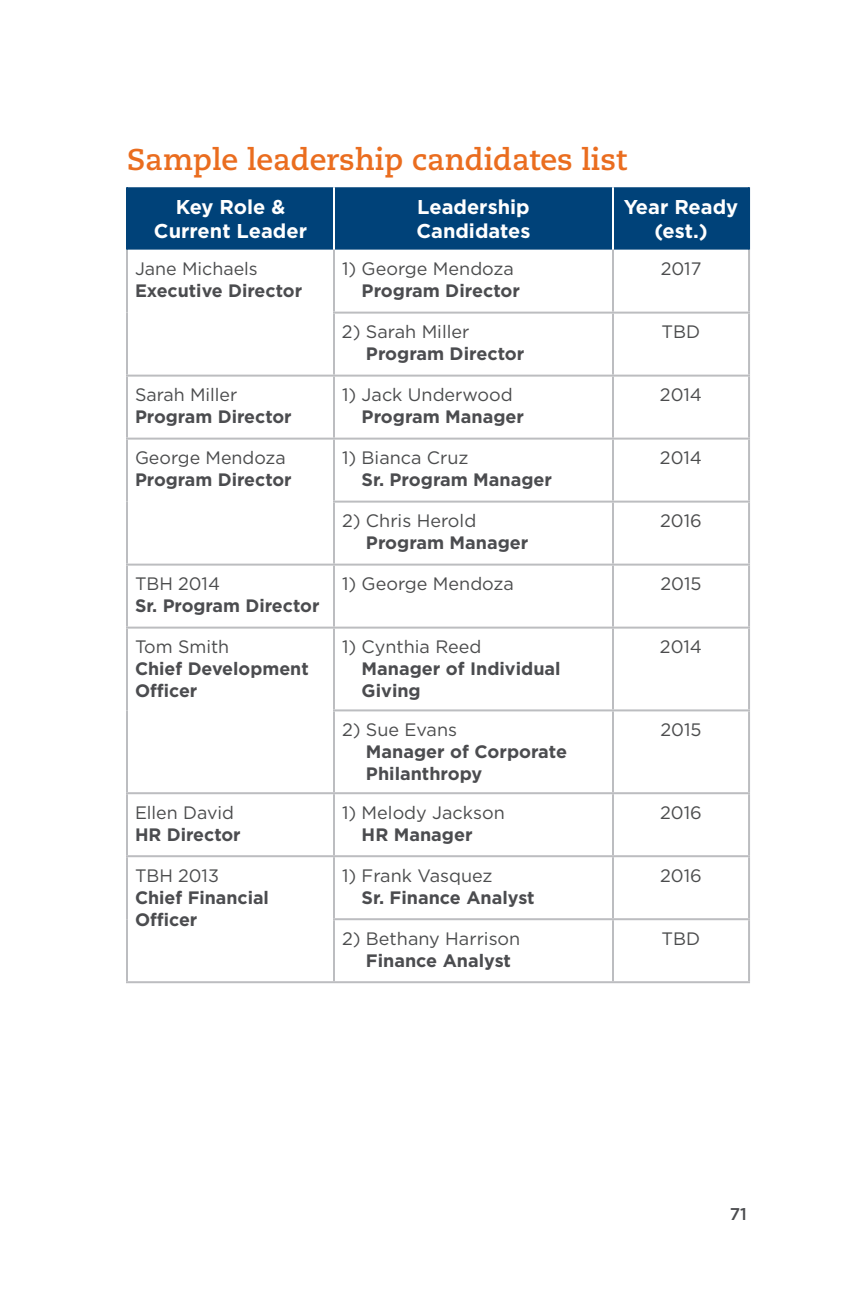
<style>
.page{position:relative;width:864px;height:1296px;background:#fff}
.page>*{position:absolute;margin:0;border:0;box-sizing:border-box;transform-origin:0 0}
.t1{font:700 30px "Caecilia LT Std";color:#ea6d1f}
.t2{font:700 20px/24px "Gotham";color:#fff;text-align:center}
.t3{font:700 18px/22px "Gotham";color:#4b4c4f}
.t4{font:18px/22px "Gotham";color:#4b4c4d}
.t5{font:500 17px "Gotham";color:#4b4c4f}
.s1{font-weight:400;color:#4b4c4d}
.s2{font-weight:700;color:#4b4c4f}
</style>
<div class="page">
<div style="left:128px;top:187px;width:620px;height:63px;background:#004279"></div>
<hr style="left:126px;top:250px;width:2px;height:63px;background:#bcbdc0">
<hr style="left:333px;top:250px;width:2px;height:62px;background:#bcbdc0">
<hr style="left:612px;top:250px;width:2px;height:62px;background:#bcbdc0">
<hr style="left:748px;top:250px;width:2px;height:62px;background:#bcbdc0">
<hr style="left:126px;top:313px;width:2px;height:62px;background:#bcbdc0">
<hr style="left:333px;top:312px;width:280px;height:2px;background:#bcbdc0">
<hr style="left:333px;top:314px;width:2px;height:61px;background:#bcbdc0">
<hr style="left:613px;top:312px;width:137px;height:2px;background:#bcbdc0">
<hr style="left:612px;top:314px;width:2px;height:61px;background:#bcbdc0">
<hr style="left:748px;top:314px;width:2px;height:61px;background:#bcbdc0">
<hr style="left:126px;top:375px;width:208px;height:2px;background:#bcbdc0">
<hr style="left:126px;top:377px;width:2px;height:61px;background:#bcbdc0">
<hr style="left:334px;top:375px;width:279px;height:2px;background:#bcbdc0">
<hr style="left:333px;top:377px;width:2px;height:61px;background:#bcbdc0">
<hr style="left:613px;top:375px;width:137px;height:2px;background:#bcbdc0">
<hr style="left:612px;top:377px;width:2px;height:61px;background:#bcbdc0">
<hr style="left:748px;top:377px;width:2px;height:61px;background:#bcbdc0">
<hr style="left:126px;top:438px;width:208px;height:2px;background:#bcbdc0">
<hr style="left:126px;top:440px;width:2px;height:62px;background:#bcbdc0">
<hr style="left:334px;top:438px;width:279px;height:2px;background:#bcbdc0">
<hr style="left:333px;top:440px;width:2px;height:61px;background:#bcbdc0">
<hr style="left:613px;top:438px;width:137px;height:2px;background:#bcbdc0">
<hr style="left:612px;top:440px;width:2px;height:61px;background:#bcbdc0">
<hr style="left:748px;top:440px;width:2px;height:61px;background:#bcbdc0">
<hr style="left:126px;top:502px;width:2px;height:62px;background:#bcbdc0">
<hr style="left:333px;top:501px;width:280px;height:2px;background:#bcbdc0">
<hr style="left:333px;top:503px;width:2px;height:61px;background:#bcbdc0">
<hr style="left:613px;top:501px;width:137px;height:2px;background:#bcbdc0">
<hr style="left:612px;top:503px;width:2px;height:61px;background:#bcbdc0">
<hr style="left:748px;top:503px;width:2px;height:61px;background:#bcbdc0">
<hr style="left:126px;top:564px;width:208px;height:2px;background:#bcbdc0">
<hr style="left:126px;top:566px;width:2px;height:61px;background:#bcbdc0">
<hr style="left:334px;top:564px;width:279px;height:2px;background:#bcbdc0">
<hr style="left:333px;top:566px;width:2px;height:61px;background:#bcbdc0">
<hr style="left:613px;top:564px;width:137px;height:2px;background:#bcbdc0">
<hr style="left:612px;top:566px;width:2px;height:61px;background:#bcbdc0">
<hr style="left:748px;top:566px;width:2px;height:61px;background:#bcbdc0">
<hr style="left:126px;top:627px;width:208px;height:2px;background:#bcbdc0">
<hr style="left:126px;top:629px;width:2px;height:81px;background:#bcbdc0">
<hr style="left:334px;top:627px;width:279px;height:2px;background:#bcbdc0">
<hr style="left:333px;top:629px;width:2px;height:80px;background:#bcbdc0">
<hr style="left:613px;top:627px;width:137px;height:2px;background:#bcbdc0">
<hr style="left:612px;top:629px;width:2px;height:80px;background:#bcbdc0">
<hr style="left:748px;top:629px;width:2px;height:80px;background:#bcbdc0">
<hr style="left:126px;top:710px;width:2px;height:82px;background:#bcbdc0">
<hr style="left:333px;top:709px;width:280px;height:2px;background:#bcbdc0">
<hr style="left:333px;top:711px;width:2px;height:81px;background:#bcbdc0">
<hr style="left:613px;top:709px;width:137px;height:2px;background:#bcbdc0">
<hr style="left:612px;top:711px;width:2px;height:81px;background:#bcbdc0">
<hr style="left:748px;top:711px;width:2px;height:81px;background:#bcbdc0">
<hr style="left:126px;top:792px;width:208px;height:2px;background:#bcbdc0">
<hr style="left:126px;top:794px;width:2px;height:61px;background:#bcbdc0">
<hr style="left:334px;top:792px;width:279px;height:2px;background:#bcbdc0">
<hr style="left:333px;top:794px;width:2px;height:61px;background:#bcbdc0">
<hr style="left:613px;top:792px;width:137px;height:2px;background:#bcbdc0">
<hr style="left:612px;top:794px;width:2px;height:61px;background:#bcbdc0">
<hr style="left:748px;top:794px;width:2px;height:61px;background:#bcbdc0">
<hr style="left:126px;top:855px;width:208px;height:2px;background:#bcbdc0">
<hr style="left:126px;top:857px;width:2px;height:62px;background:#bcbdc0">
<hr style="left:334px;top:855px;width:279px;height:2px;background:#bcbdc0">
<hr style="left:333px;top:857px;width:2px;height:61px;background:#bcbdc0">
<hr style="left:613px;top:855px;width:137px;height:2px;background:#bcbdc0">
<hr style="left:612px;top:857px;width:2px;height:61px;background:#bcbdc0">
<hr style="left:748px;top:857px;width:2px;height:61px;background:#bcbdc0">
<hr style="left:126px;top:919px;width:2px;height:62px;background:#bcbdc0">
<hr style="left:333px;top:918px;width:280px;height:2px;background:#bcbdc0">
<hr style="left:333px;top:920px;width:2px;height:61px;background:#bcbdc0">
<hr style="left:613px;top:918px;width:137px;height:2px;background:#bcbdc0">
<hr style="left:612px;top:920px;width:2px;height:61px;background:#bcbdc0">
<hr style="left:748px;top:920px;width:2px;height:61px;background:#bcbdc0">
<hr style="left:126px;top:981px;width:208px;height:2px;background:#bcbdc0">
<hr style="left:334px;top:981px;width:279px;height:2px;background:#bcbdc0">
<hr style="left:613px;top:981px;width:137px;height:2px;background:#bcbdc0">
<hr style="left:333px;top:187px;width:2px;height:63px;background:#fff">
<hr style="left:612px;top:187px;width:2px;height:63px;background:#fff">
<hr style="left:748px;top:187px;width:2px;height:63px;background:#004279">
<hr style="left:126px;top:187px;width:2px;height:63px;background:#004279">
<p class="t1" style="left:127px;top:142px;width:502px">Sample leadership candidates list</p>
<p class="t2" style="left:154px;top:195px;width:155px">Key Role &amp;<br>Current Leader</p>
<p class="t2" style="left:416px;top:195px;width:116px;text-align:left">Leadership<br>Candidates</p>
<p class="t2" style="left:624px;top:195px;width:116px">Year Ready (est.)</p>
<p class="t3" style="left:135px;top:258px;width:169px"><span class="s1">Jane Michaels<br></span>Executive Director</p>
<p class="t4" style="left:362px;top:258px;width:160px;text-indent:-20px">1) George Mendoza<br><span class="s2">Program Director</span></p>
<p class="t4" style="left:661px;top:258px;width:42px">2017</p>
<p class="t3" style="left:366px;top:321px;width:160px;text-indent:-24px"><span class="s1">2) Sarah Miller<br></span>Program Director</p>
<p class="t4" style="left:662px;top:321px;width:40px">TBD</p>
<p class="t3" style="left:135px;top:384px;width:158px"><span class="s1">Sarah Miller<br></span>Program Director</p>
<p class="t4" style="left:362px;top:384px;width:164px;text-indent:-20px">1) Jack Underwood<br><span class="s2">Program Manager</span></p>
<p class="t4" style="left:660px;top:384px;width:44px">2014</p>
<p class="t3" style="left:135px;top:447px;width:158px"><span class="s1">George Mendoza<br></span>Program Director</p>
<p class="t3" style="left:362px;top:447px;width:192px;text-indent:-20px"><span class="s1">1) Bianca Cruz<br></span>Sr. Program Manager</p>
<p class="t4" style="left:660px;top:447px;width:44px">2014</p>
<p class="t3" style="left:366px;top:510px;width:164px;text-indent:-24px"><span class="s1">2) Chris Herold<br></span>Program Manager</p>
<p class="t4" style="left:660px;top:510px;width:43px">2016</p>
<p class="t3" style="left:135px;top:573px;width:186px"><span class="s1">TBH 2014<br></span>Sr. Program Director</p>
<p class="t4" style="left:342px;top:573px;width:173px">1) George Mendoza</p>
<p class="t4" style="left:661px;top:573px;width:43px">2015</p>
<p class="t3" style="left:135px;top:636px;width:175px"><span class="s1">Tom Smith<br></span>Chief Development<br>Officer</p>
<p class="t3" style="left:362px;top:636px;width:201px;text-indent:-20px"><span class="s1">1) Cynthia Reed<br></span>Manager of Individual<br>Giving</p>
<p class="t4" style="left:660px;top:636px;width:44px">2014</p>
<p class="t3" style="left:366px;top:719px;width:203px;text-indent:-24px"><span class="s1">2) Sue Evans<br></span>Manager of Corporate<br>Philanthropy</p>
<p class="t4" style="left:661px;top:718px;width:43px">2015</p>
<p class="t4" style="left:135px;top:801px;width:107px">Ellen David<br><span class="s2">HR Director</span></p>
<p class="t4" style="left:362px;top:801px;width:145px;text-indent:-20px">1) Melody Jackson<br><span class="s2">HR Manager</span></p>
<p class="t4" style="left:660px;top:801px;width:43px">2016</p>
<p class="t3" style="left:135px;top:864px;width:136px"><span class="s1">TBH 2013<br></span>Chief Financial<br>Officer</p>
<p class="t3" style="left:362px;top:864px;width:175px;text-indent:-20px"><span class="s1">1) Frank Vasquez<br></span>Sr. Finance Analyst</p>
<p class="t4" style="left:660px;top:864px;width:43px">2016</p>
<p class="t4" style="left:366px;top:927px;width:156px;text-indent:-24px">2) Bethany Harrison<br><span class="s2">Finance Analyst</span></p>
<p class="t4" style="left:662px;top:927px;width:40px">TBD</p>
<p class="t5" style="left:730px;top:1202px;width:19px">71</p>
</div>
